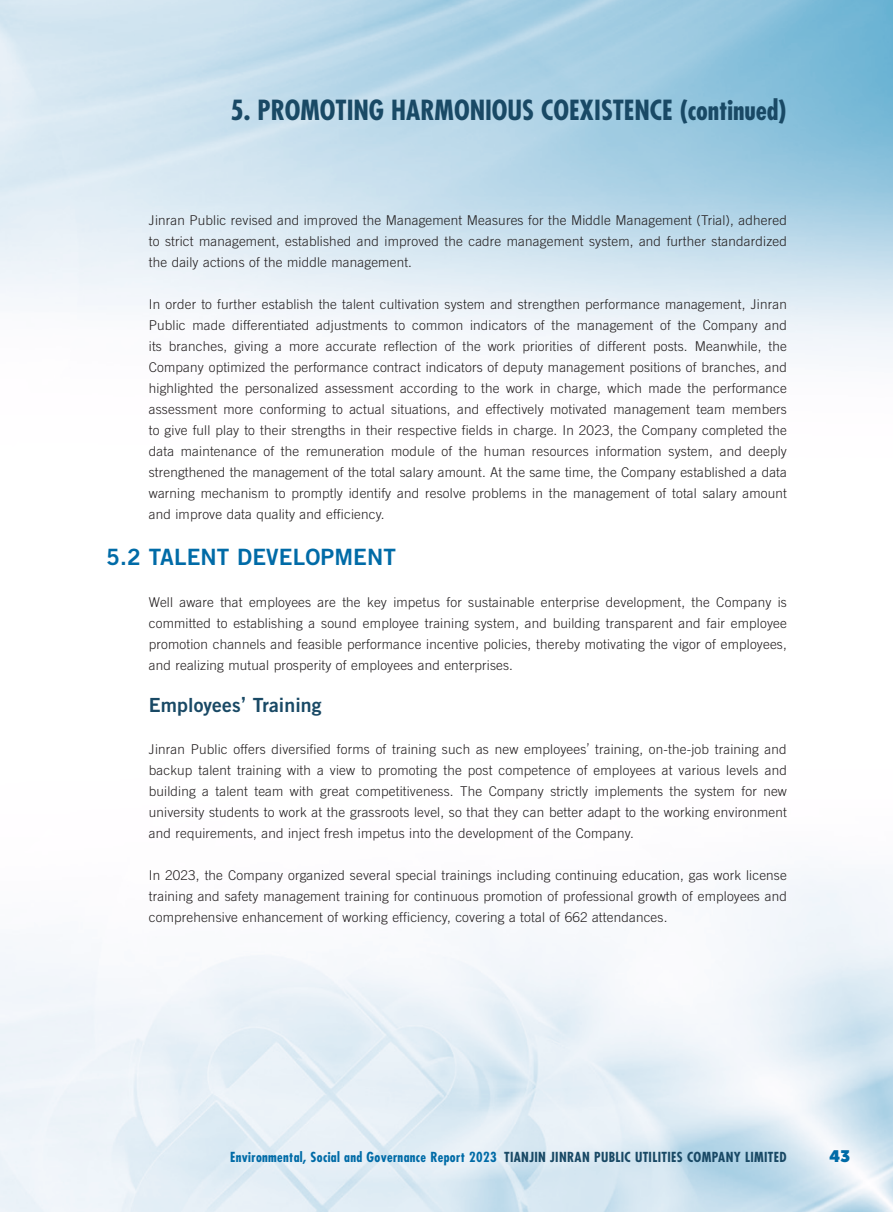
<style>
.page{position:relative;width:893px;height:1212px;background:#fff}
.page>*{position:absolute;margin:0;border:0;box-sizing:border-box;transform-origin:0 0}
.t1{font:700 condensed 27px "Futura Std";letter-spacing:-.005em;color:#194965}
.Heading_1{font:22.5px "Trade Gothic LT Std Bd 2";letter-spacing:.005em;color:#006ba7}
.Heading_2{font:19.5px "Trade Gothic LT Std Bd 2";letter-spacing:.005em;color:#194965}
.t2{font:900 16.5px "Museo Sans Display";color:#006ba7}
.Body_Text{font:300 13.5px/21px "Trade Gothic LT Std";letter-spacing:.015em;color:#231f20;text-align:justify}
.t3{font:700 condensed 13.5px "Futura Std";letter-spacing:.025em;color:#006ba7}
.s1{color:#194965}
</style>
<div class="page">
<img style="left:0;top:0;width:893px;height:1212px">
<h1 class="t1" style="left:231px;top:94px;width:557px">5. PROMOTING HARMONIOUS COEXISTENCE (continued)</h1>
<p class="Body_Text" style="left:149px;top:209px;width:640px">Jinran Public revised and improved the Management Measures for the Middle Management (Trial), adhered to strict management, established and improved the cadre management system, and further standardized the daily actions of the middle management.</p>
<p class="Body_Text" style="left:149px;top:293px;width:640px">In order to further establish the talent cultivation system and strengthen performance management, Jinran Public made differentiated adjustments to common indicators of the management of the Company and its branches, giving a more accurate reflection of the work priorities of different posts. Meanwhile, the Company optimized the performance contract indicators of deputy management positions of branches, and highlighted the personalized assessment according to the work in charge, which made the performance assessment more conforming to actual situations, and effectively motivated management team members to give full play to their strengths in their respective fields in charge. In 2023, the Company completed the data maintenance of the remuneration module of the human resources information system, and deeply strengthened the management of the total salary amount. At the same time, the Company established a data warning mechanism to promptly identify and resolve problems in the management of total salary amount and improve data quality and efficiency.</p>
<p class="Heading_1" style="left:106px;top:543px;width:291px">5.2 TALENT DEVELOPMENT</p>
<p class="Body_Text" style="left:149px;top:592px;width:640px">Well aware that employees are the key impetus for sustainable enterprise development, the Company is committed to establishing a sound employee training system, and building transparent and fair employee promotion channels and feasible performance incentive policies, thereby motivating the vigor of employees, and realizing mutual prosperity of employees and enterprises.</p>
<p class="Heading_2" style="left:149px;top:693px;width:174px">Employees’ Training</p>
<p class="Body_Text" style="left:149px;top:739px;width:640px">Jinran Public offers diversified forms of training such as new employees’ training, on-the-job training and backup talent training with a view to promoting the post competence of employees at various levels and building a talent team with great competitiveness. The Company strictly implements the system for new university students to work at the grassroots level, so that they can better adapt to the working environment and requirements, and inject fresh impetus into the development of the Company.</p>
<p class="Body_Text" style="left:149px;top:865px;width:640px">In 2023, the Company organized several special trainings including continuing education, gas work license training and safety management training for continuous promotion of professional growth of employees and comprehensive enhancement of working efficiency, covering a total of 662 attendances.</p>
<p class="t3" style="left:230px;top:1148px;width:558px">Environmental, Social and Governance Report 2023 <span class="s1">TIANJIN JINRAN PUBLIC UTILITIES COMPANY LIMITED</span></p>
<p class="t2" style="left:829px;top:1147px;width:22px">43</p>
</div>
